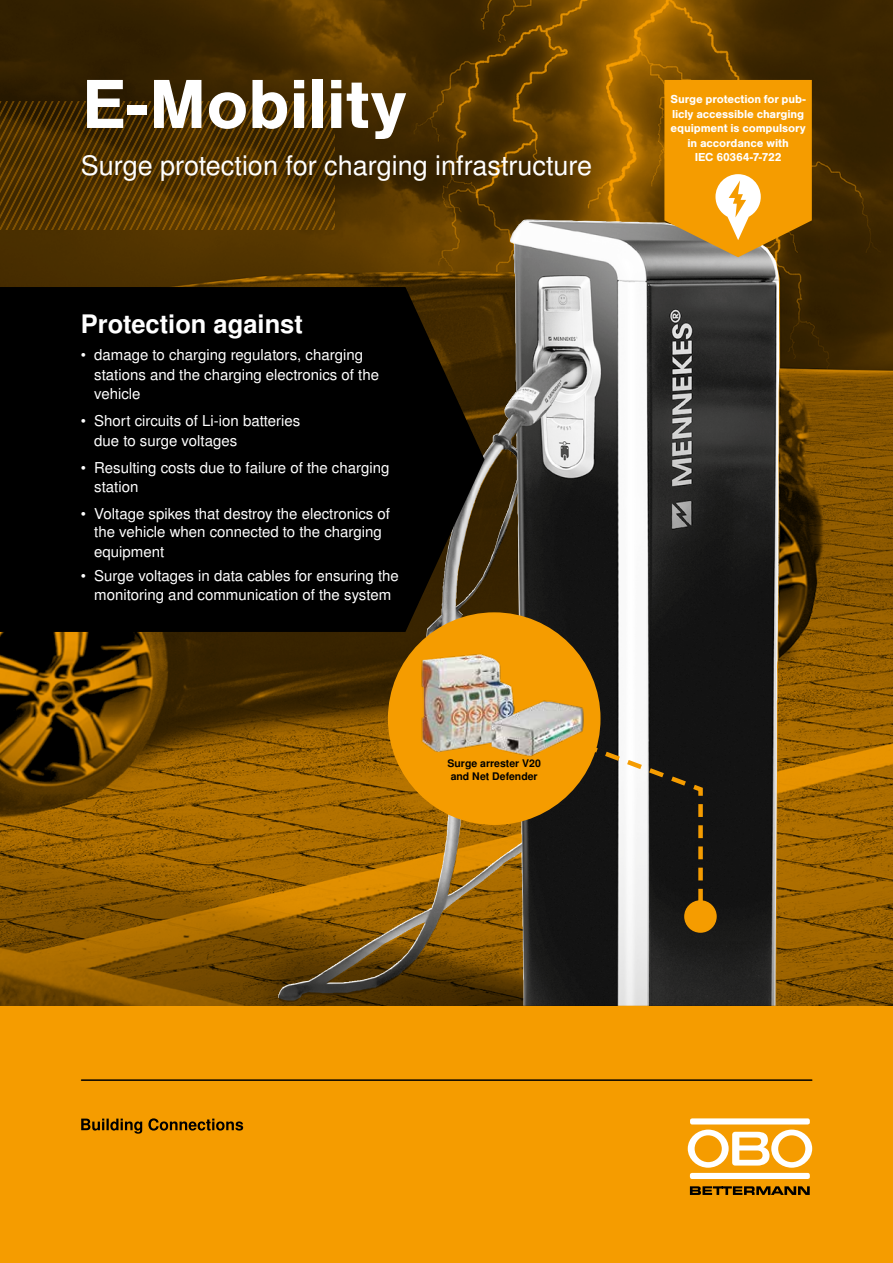
<style>
.page{position:relative;width:893px;height:1263px;background:#f59c00}
.page>*{position:absolute;margin:0;border:0;box-sizing:border-box;transform-origin:0 0}
.t1{font:700 72px "Nimbus San";letter-spacing:-.005em;color:#fff}
.t2{font:27px "Nimbus San LOT";color:#fff}
.t3{font:700 25.5px "Nimbus San LOT";color:#fff}
.t4{font:15px/19.5px "Nimbus San LOT";color:#fff}
.t5{font:700 12px/14.4px "Nimbus San";letter-spacing:-.01em;color:#fff;text-align:center}
.t6{font:700 10.5px/13.6px "Nimbus San LOT";color:#000;text-align:center}
</style>
<div class="page">
<img style="left:0;top:0;width:893px;height:1006px">
<img style="left:469px;top:220px;width:55px;height:262px">
<hr style="left:82px;top:1079px;width:730px;height:2px;background:#000">
<div style="left:690px;top:1173px;width:120px;height:6px;background:#fff;border-radius:2px"></div>
<svg style="left:688px;top:1129px;width:124px;height:39px"></svg>
<div style="left:690px;top:1118px;width:120px;height:6px;background:#fff;border-radius:2px"></div>
<svg style="left:690px;top:1186px;width:120px;height:9px"></svg>
<svg style="left:81px;top:1118px;width:162px;height:16px"></svg>
<svg style="left:664px;top:80px;width:148px;height:177px"></svg>
<div style="left:389px;top:613px;width:211px;height:211px;background:#f59c00;border-radius:50%"></div>
<img style="left:412px;top:645px;width:89px;height:107px">
<svg style="left:541px;top:726px;width:164px;height:195px;background:#4b4740"></svg>
<div style="left:684px;top:900px;width:33px;height:33px;background:#f59c00;border-radius:50%"></div>
<svg style="left:0;top:287px;width:484px;height:345px;background:#070502"></svg>
<img style="left:477px;top:668px;width:123px;height:116px">
<svg style="left:0;top:102px;width:334px;height:128px;background:#523400"></svg>
<h1 class="t1" style="left:82px;top:64px;width:326px">E-Mobility</h1>
<h2 class="t2" style="left:81px;top:149px;width:513px">Surge protection for charging infrastructure</h2>
<h3 class="t3" style="left:81px;top:309px;width:224px">Protection against</h3>
<p class="t4" style="left:94px;top:346px;width:286px;text-indent:-14px">• damage to charging regulators, charging stations and the charging electronics of the vehicle</p>
<p class="t4" style="left:94px;top:412px;width:208px;text-indent:-14px">• Short circuits of Li-ion batteries due to surge voltages</p>
<p class="t4" style="left:94px;top:458px;width:297px;text-indent:-14px">• Resulting costs due to failure of the charging station</p>
<p class="t4" style="left:81px;top:505px;width:311px;line-height:18px;text-align:center">• Voltage spikes that destroy the electronics of the vehicle when connected to the charging</p>
<p class="t4" style="left:94px;top:542px;width:72px">equipment</p>
<p class="t4" style="left:81px;top:566px;width:320px;text-align:center">• Surge voltages in data cables for ensuring the monitoring and communication of the system</p>
<p class="t6" style="left:447px;top:756px;width:95px">Surge arrester V20 and Net Defender</p>
<p class="t5" style="left:671px;top:92px;width:137px">Surge protection for pub&shy;licly accessible charging equipment is compulsory in accordance with<br>IEC 60364-7-722</p>
</div>
